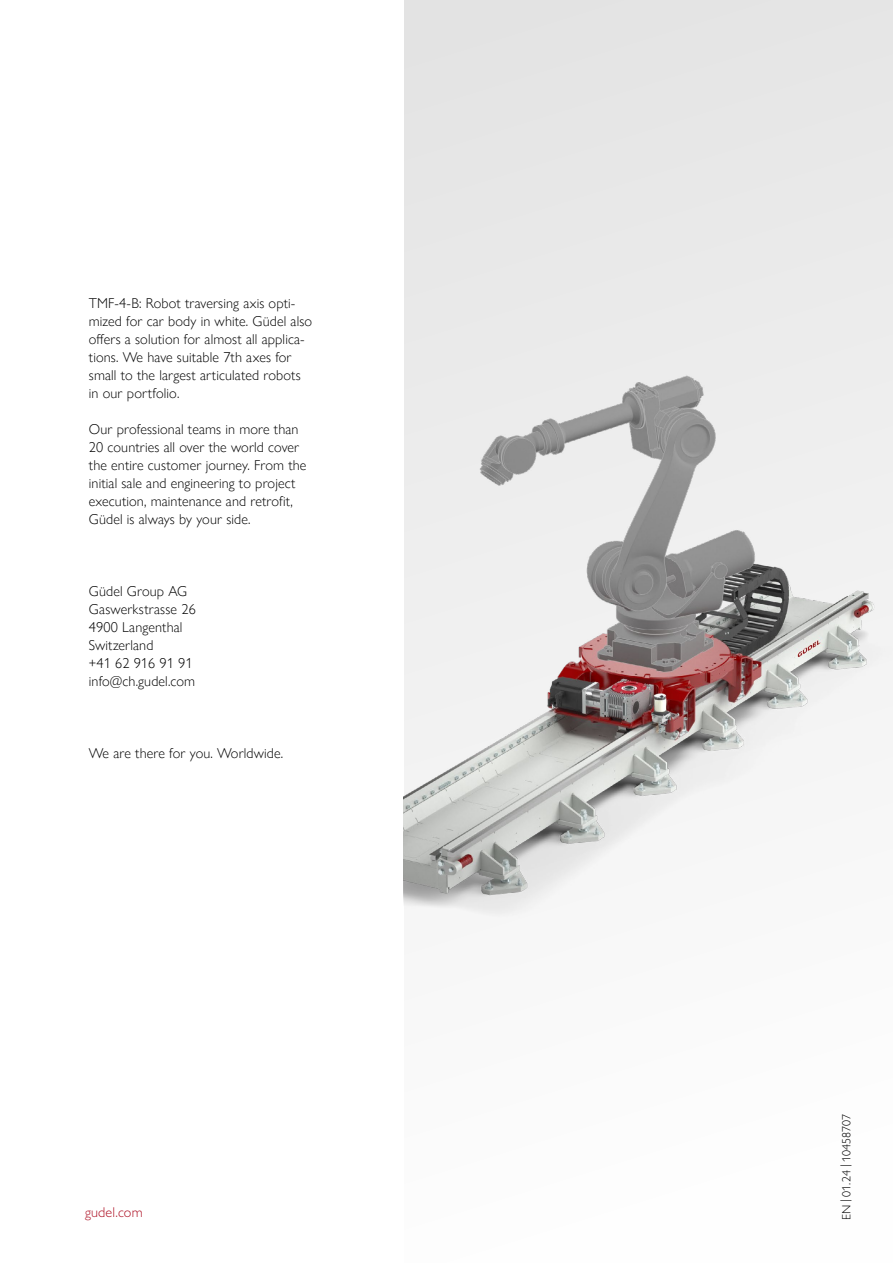
<style>
.page{position:relative;width:893px;height:1263px;background:#fff}
.page>*{position:absolute;margin:0;border:0;box-sizing:border-box;transform-origin:0 0}
.t1{font:300 14.25px/18px "Gill Sans Nova";letter-spacing:.01em;color:#000}
.t2{font:300 14.25px "Gill Sans MT Pro";letter-spacing:.01em;color:#b0182b}
.t3{font:300 12px "Gill Sans MT Pro";color:#000}
</style>
<div class="page">
<div style="left:404px;top:0;width:489px;height:1263px;background:linear-gradient(to right,#f0f0f0,#f3f3f3)"></div>
<img style="left:404px;top:255px;width:489px;height:738px">
<p class="t1" style="left:89px;top:294px;width:225px">TMF-4-B: Robot traversing axis opti&shy;mized for car body in white. Güdel also offers a solution for almost all applica&shy;tions. We have suitable 7th axes for small to the largest articulated robots in our portfolio.</p>
<p class="t1" style="left:89px;top:420px;width:219px">Our professional teams in more than 20 countries all over the world cover the entire customer journey. From the initial sale and engineering to project execution, maintenance and retrofit, Güdel is always by your side.</p>
<p class="t1" style="left:89px;top:582px;width:108px">Güdel Group AG<br>Gaswerkstrasse 26<br>4900 Langenthal<br>Switzerland<br>+41 62 916 91 91 info@ch.gudel.com</p>
<p class="t1" style="left:89px;top:744px;width:196px">We are there for you. Worldwide.</p>
<p class="t2" style="left:85px;top:1203px;width:59px">gudel.com</p>
<p class="t3" style="left:839px;top:1220px;width:108px;rotate:-90deg">EN | 01.24 | 10458707</p>
</div>
